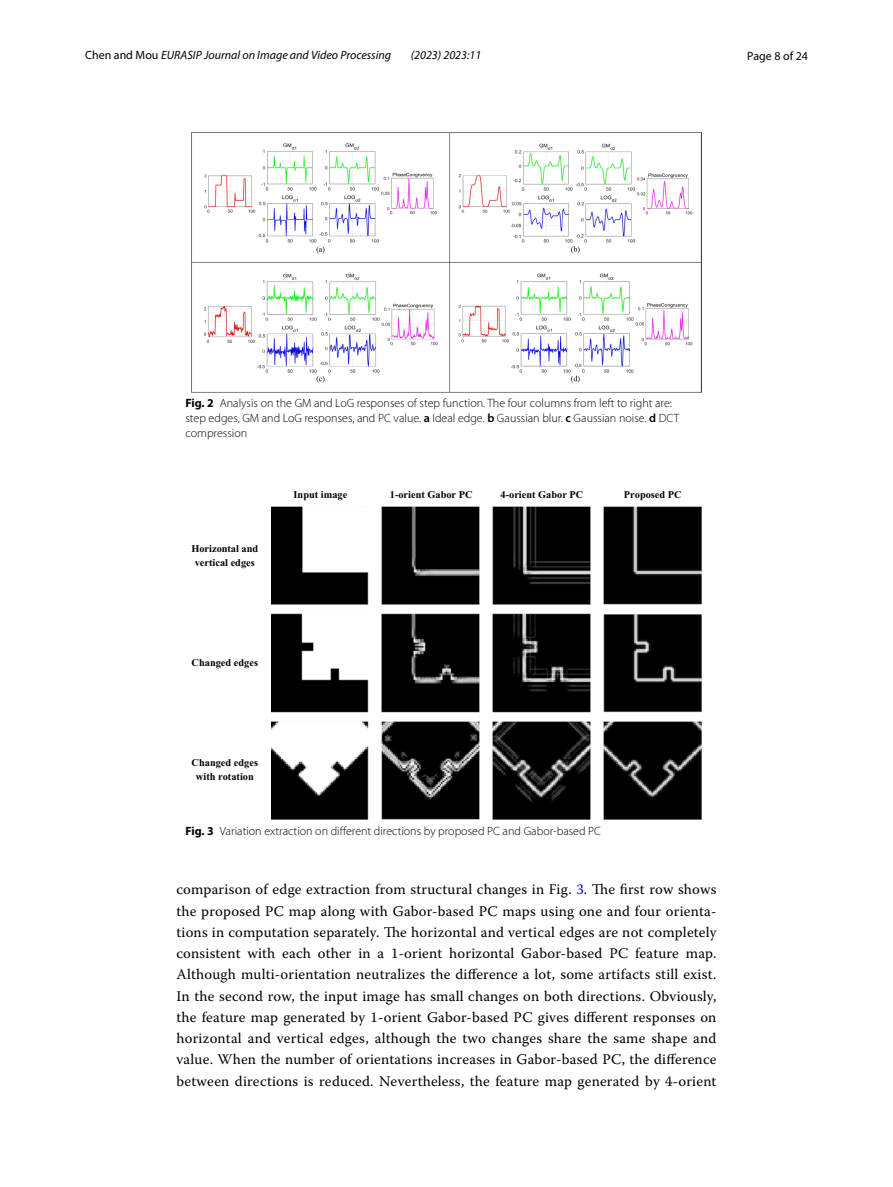
<style>
.page{position:relative;width:893px;height:1187px;background:#fff}
.page>*{position:absolute;margin:0;border:0;box-sizing:border-box;transform-origin:0 0}
.t1{font:14.7px/21.3px "Warnock Pro";letter-spacing:.015em;color:#000;text-align:justify}
.t2{font:300 12px/15px "Myriad Pro";color:#000}
.t3{font:italic 12px "Myriad Pro";color:#000}
.t4{font:12px "Myriad Pro";color:#000}
.t5{font:700 10.35px/14.2px "Times New Roman";color:#000;text-align:center}
.s1{font-style:normal}
.s2{font-weight:700}
.s3{font-weight:600}
.s4{color:#00f}
</style>
<div class="page">
<img style="left:191px;top:133px;width:511px;height:259px">
<img style="left:271px;top:507px;width:431px;height:312px">
<p class="t3" style="left:85px;top:48px;width:308px"><span class="s1">Chen and Mou</span> EURASIP Journal on Image and Video Processing</p>
<p class="t3" style="left:411px;top:48px;width:72px">(2023) 2023:11</p>
<p class="t4" style="left:747px;top:48px;width:62px">Page 8 of 24</p>
<p class="t2" style="left:185px;top:396px;width:495px"><span class="s2">Fig. 2</span> Analysis on the GM and LoG responses of step function. The four columns from left to right are: step edges, GM and LoG responses, and PC value. <span class="s3">a</span> Ideal edge. <span class="s3">b</span> Gaussian blur. <span class="s3">c</span> Gaussian noise. <span class="s3">d</span> DCT compression</p>
<p class="t5" style="left:191px;top:541px;width:68px">Horizontal and vertical edges</p>
<p class="t5" style="left:294px;top:487px;width:55px">Input image</p>
<p class="t5" style="left:390px;top:487px;width:84px">1-orient Gabor PC</p>
<p class="t5" style="left:500px;top:487px;width:84px">4-orient Gabor PC</p>
<p class="t5" style="left:624px;top:487px;width:59px">Proposed PC</p>
<p class="t5" style="left:192px;top:655px;width:68px">Changed edges</p>
<p class="t5" style="left:192px;top:755px;width:68px">Changed edges with rotation</p>
<p class="t2" style="left:185px;top:823px;width:417px"><span class="s2">Fig. 3</span> Variation extraction on different directions by proposed PC and Gabor-based PC</p>
<p class="t1" style="left:176px;top:878px;width:542px">comparison of edge extraction from structural changes in Fig. <span class="s4">3</span>. The first row shows the proposed PC map along with Gabor-based PC maps using one and four orienta&shy;tions in computation separately. The horizontal and vertical edges are not completely consistent with each other in a 1-orient horizontal Gabor-based PC feature map.<br>Although multi-orientation neutralizes the difference a lot, some artifacts still exist.<br>In the second row, the input image has small changes on both directions. Obviously, the feature map generated by 1-orient Gabor-based PC gives different responses on horizontal and vertical edges, although the two changes share the same shape and value. When the number of orientations increases in Gabor-based PC, the difference between directions is reduced. Nevertheless, the feature map generated by 4-orient</p>
</div>
